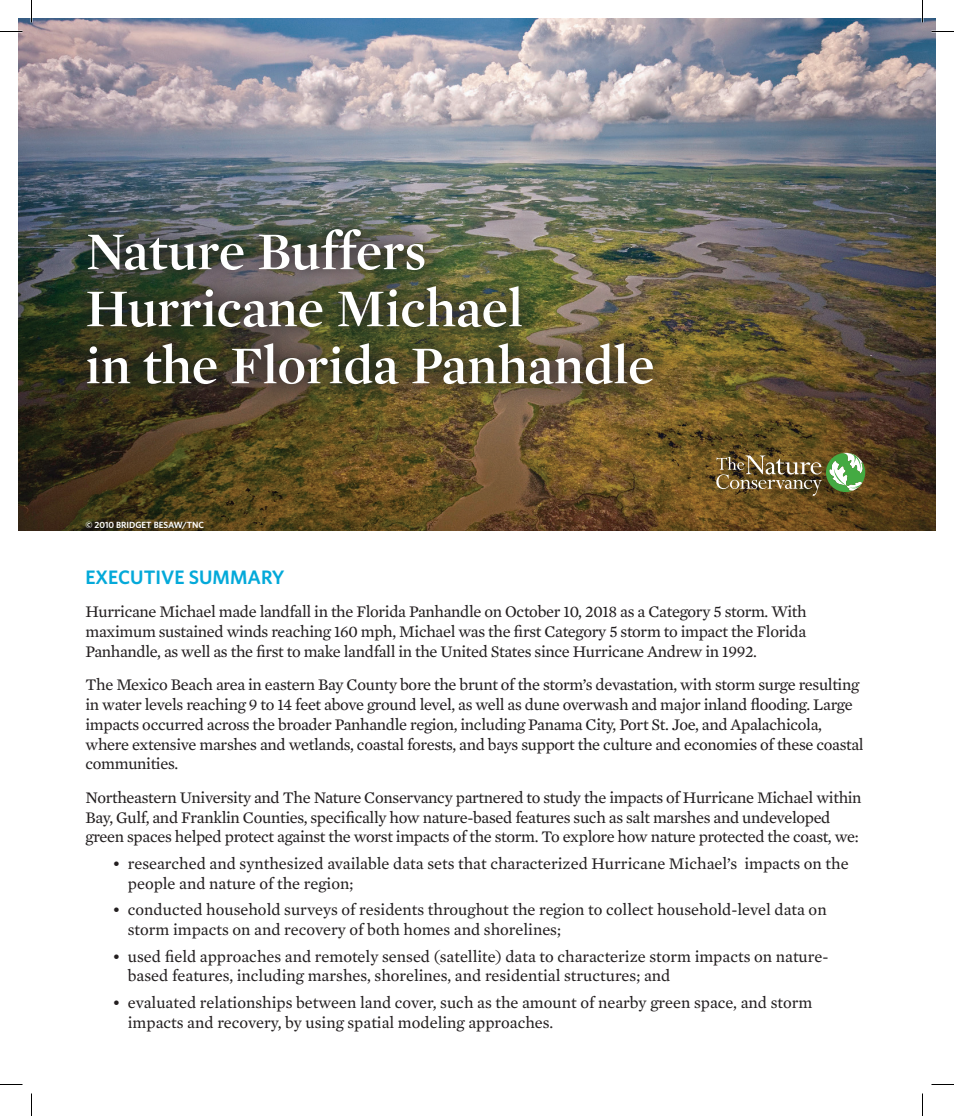
<style>
.page{position:relative;width:954px;height:1116px;background:#fff}
.page>*{position:absolute;margin:0;border:0;box-sizing:border-box;transform-origin:0 0}
.t1{font:600 54px/57px "Mercury Display";color:#fff}
.t2{font:600 19.5px "Whitney";color:#04a9d9}
.t3{font:16.5px/19.8px "Mercury Text G2";letter-spacing:-.02em;color:#231f20}
.t4{font:16.5px/19.8px "Mercury Text G2";color:#231f20}
.t5{font:600 9px "Whitney";color:#fff}
</style>
<div class="page">
<img style="left:18px;top:18px;width:918px;height:513px">
<div style="left:64px;top:204px;width:613px;height:205px;background:#231f20;opacity:.75"></div>
<img style="left:716px;top:453px;width:149px;height:43px">
<svg style="left:0;top:31px;width:22px;height:1px"></svg>
<svg style="left:932px;top:31px;width:22px;height:1px"></svg>
<svg style="left:0;top:1084px;width:22px;height:1px"></svg>
<svg style="left:932px;top:1084px;width:22px;height:1px"></svg>
<svg style="left:31px;top:0;width:1px;height:22px"></svg>
<svg style="left:31px;top:1094px;width:1px;height:22px"></svg>
<svg style="left:922px;top:0;width:1px;height:22px"></svg>
<svg style="left:922px;top:1094px;width:1px;height:22px"></svg>
<h1 class="t1" style="left:86px;top:223px;width:571px">Nature Buffers<br>Hurricane Michael<br>in the Florida Panhandle</h1>
<p class="t5" style="left:86px;top:519px;width:120px">© 2010 BRIDGET BESAW/TNC</p>
<p class="t2" style="left:86px;top:566px;width:201px">EXECUTIVE SUMMARY</p>
<p class="t3" style="left:86px;top:602px;width:723px;text-align:justify">Hurricane Michael made landfall in the Florida Panhandle on October 10, 2018 as a Category 5 storm. With maximum sustained winds reaching 160 mph, Michael was the first Category 5 storm to impact the Florida Panhandle, as well as the first to make landfall in the United States since Hurricane Andrew in 1992.</p>
<p class="t3" style="left:86px;top:675px;width:780px">The Mexico Beach area in eastern Bay County bore the brunt of the storm’s devastation, with storm surge resulting in water levels reaching 9 to 14 feet above ground level, as well as dune overwash and major inland flooding. Large impacts occurred across the broader Panhandle region, including Panama City, Port St. Joe, and Apalachicola, where extensive marshes and wetlands, coastal forests, and bays support the culture and economies of these coastal communities.</p>
<p class="t3" style="left:86px;top:787px;width:778px">Northeastern University and The Nature Conservancy partnered to study the impacts of Hurricane Michael within<br>Bay, Gulf, and Franklin Counties, specifically how nature-based features such as salt marshes and undeveloped green spaces helped protect against the worst impacts of the storm. To explore how nature protected the coast, we:</p>
<p class="t4" style="left:128px;top:854px;width:722px;text-indent:-15px">• researched and synthesized available data sets that characterized Hurricane Michael’s impacts on the people and nature of the region;</p>
<p class="t4" style="left:128px;top:900px;width:700px;text-indent:-15px">• conducted household surveys of residents throughout the region to collect household-level data on storm impacts on and recovery of both homes and shorelines;</p>
<p class="t4" style="left:128px;top:946px;width:702px;text-indent:-15px">• used field approaches and remotely sensed (satellite) data to characterize storm impacts on nature&shy;based features, including marshes, shorelines, and residential structures; and</p>
<p class="t4" style="left:128px;top:993px;width:686px;text-indent:-15px">• evaluated relationships between land cover, such as the amount of nearby green space, and storm impacts and recovery, by using spatial modeling approaches.</p>
</div>
